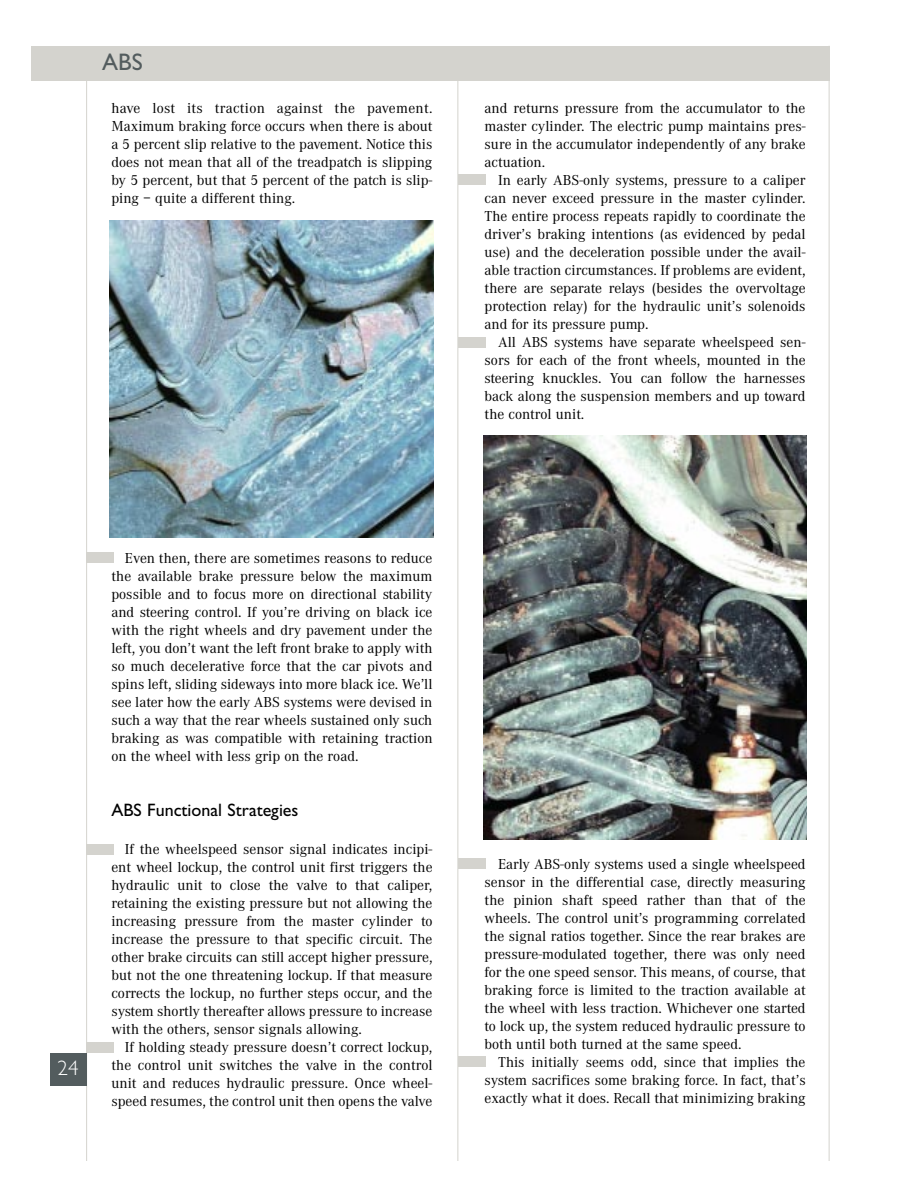
<style>
.page{position:relative;width:918px;height:1188px;background:#fff}
.page>*{position:absolute;margin:0;border:0;box-sizing:border-box;transform-origin:0 0}
.t1{font:24px "Gill Sans";color:#535c5e}
.t2{font:300 21px "Gill Sans";color:#fff}
.t3{font:18px "Gill Sans";color:#000}
.t4{font:15px/18px "Corporate A";color:#000;text-align:justify}
</style>
<div class="page">
<hr style="left:86px;top:58px;width:1px;height:1103px;background:#d4d3ce">
<hr style="left:457px;top:57px;width:1px;height:1104px;background:#d4d3ce">
<div style="left:51px;top:1053px;width:36px;height:33px;background:#535c5e"></div>
<hr style="left:829px;top:46px;width:1px;height:1115px;background:#d4d3ce">
<div style="left:458px;top:337px;width:28px;height:11px;background:#d4d3ce"></div>
<div style="left:458px;top:175px;width:28px;height:10px;background:#d4d3ce"></div>
<div style="left:86px;top:552px;width:28px;height:11px;background:#d4d3ce"></div>
<div style="left:32px;top:46px;width:798px;height:35px;background:#d4d3ce"></div>
<img style="left:110px;top:221px;width:324px;height:316px">
<img style="left:483px;top:435px;width:324px;height:404px">
<div style="left:86px;top:844px;width:28px;height:11px;background:#d4d3ce"></div>
<div style="left:86px;top:1042px;width:28px;height:11px;background:#d4d3ce"></div>
<div style="left:458px;top:858px;width:28px;height:11px;background:#d4d3ce"></div>
<div style="left:458px;top:1057px;width:28px;height:10px;background:#d4d3ce"></div>
<h1 class="t1" style="left:102px;top:53px;width:42px">ABS</h1>
<p class="t4" style="left:111px;top:100px;width:323px">have lost its traction against the pavement.<br>Maximum braking force occurs when there is about a 5 percent slip relative to the pavement. Notice this does not mean that all of the treadpatch is slipping by 5 percent, but that 5 percent of the patch is slip&shy;ping – quite a different thing.</p>
<p class="t4" style="left:485px;top:100px;width:323px">and returns pressure from the accumulator to the master cylinder. The electric pump maintains pres&shy;sure in the accumulator independently of any brake actuation.</p>
<p class="t4" style="left:485px;top:172px;width:323px;text-indent:14px">In early ABS-only systems, pressure to a caliper can never exceed pressure in the master cylinder.<br>The entire process repeats rapidly to coordinate the driver’s braking intentions (as evidenced by pedal use) and the deceleration possible under the avail&shy;able traction circumstances. If problems are evident, there are separate relays (besides the overvoltage protection relay) for the hydraulic unit’s solenoids and for its pressure pump.</p>
<p class="t4" style="left:485px;top:334px;width:323px;text-indent:14px">All ABS systems have separate wheelspeed sen&shy;sors for each of the front wheels, mounted in the steering knuckles. You can follow the harnesses back along the suspension members and up toward the control unit.</p>
<h2 class="t2" style="left:58px;top:1060px;width:22px">24</h2>
<p class="t4" style="left:111px;top:550px;width:323px;text-indent:14px">Even then, there are sometimes reasons to reduce the available brake pressure below the maximum possible and to focus more on directional stability and steering control. If you’re driving on black ice with the right wheels and dry pavement under the left, you don’t want the left front brake to apply with so much decelerative force that the car pivots and spins left, sliding sideways into more black ice. We’ll see later how the early ABS systems were devised in such a way that the rear wheels sustained only such braking as was compatible with retaining traction on the wheel with less grip on the road.</p>
<p class="t3" style="left:111px;top:803px;width:189px">ABS Functional Strategies</p>
<p class="t4" style="left:111px;top:842px;width:323px;text-indent:14px">If the wheelspeed sensor signal indicates incipi&shy;ent wheel lockup, the control unit first triggers the hydraulic unit to close the valve to that caliper, retaining the existing pressure but not allowing the increasing pressure from the master cylinder to increase the pressure to that specific circuit. The other brake circuits can still accept higher pressure, but not the one threatening lockup. If that measure corrects the lockup, no further steps occur, and the system shortly thereafter allows pressure to increase with the others, sensor signals allowing.</p>
<p class="t4" style="left:111px;top:1040px;width:323px;text-indent:14px">If holding steady pressure doesn’t correct lockup, the control unit switches the valve in the control unit and reduces hydraulic pressure. Once wheel&shy;speed resumes, the control unit then opens the valve</p>
<p class="t4" style="left:485px;top:856px;width:323px;text-indent:14px">Early ABS-only systems used a single wheelspeed sensor in the differential case, directly measuring the pinion shaft speed rather than that of the wheels. The control unit’s programming correlated the signal ratios together. Since the rear brakes are pressure-modulated together, there was only need for the one speed sensor. This means, of course, that braking force is limited to the traction available at the wheel with less traction. Whichever one started to lock up, the system reduced hydraulic pressure to both until both turned at the same speed.</p>
<p class="t4" style="left:485px;top:1054px;width:323px;text-indent:14px">This initially seems odd, since that implies the system sacrifices some braking force. In fact, that’s exactly what it does. Recall that minimizing braking</p>
</div>
